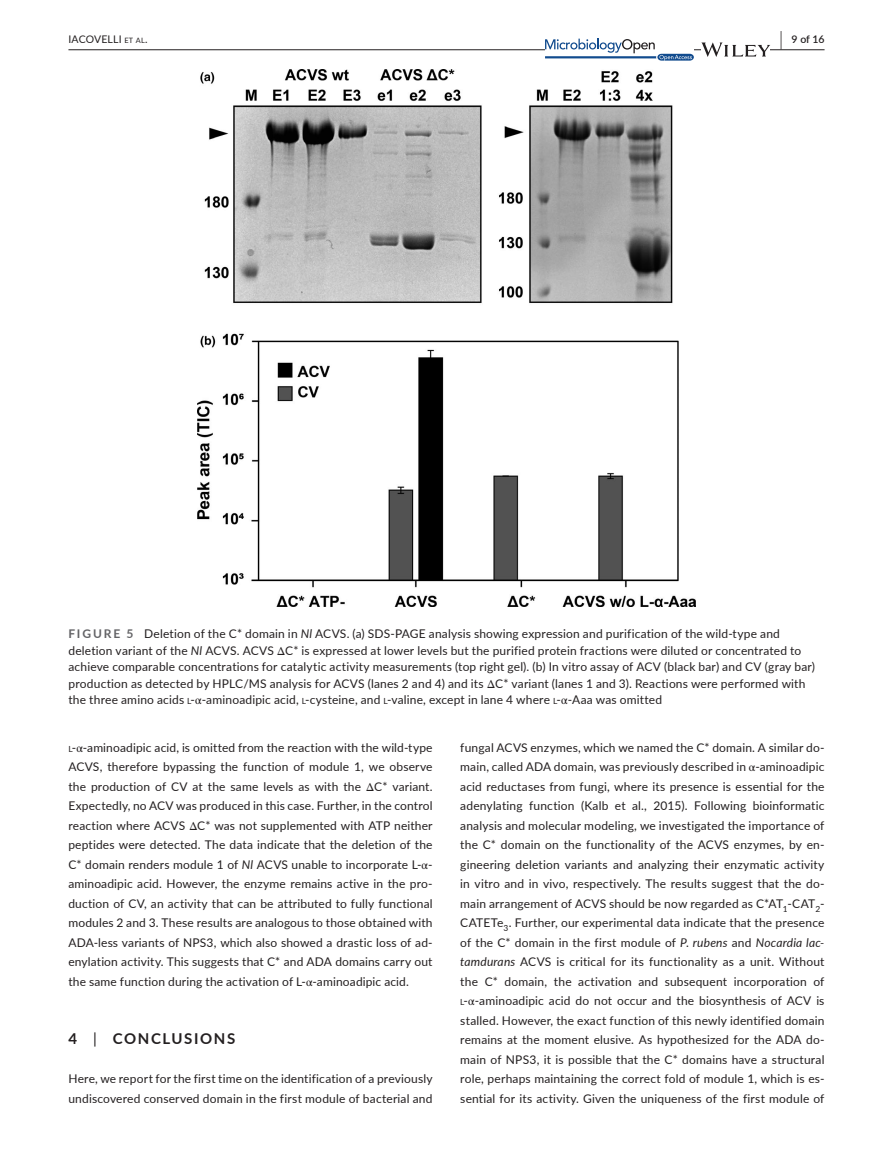
<style>
.page{position:relative;width:893px;height:1174px;background:#fff}
.page>*{position:absolute;margin:0;border:0;box-sizing:border-box;transform-origin:0 0}
.t1{font:700 15px "Lato";letter-spacing:.11em;color:#231f20}
.t2{font:12px/19.5px "Lato";letter-spacing:.015em;color:#231f20;text-align:justify}
.t3{font:10.5px "Lato";letter-spacing:.01em;color:#231f20}
.t4{font:600 10.5px "Lato";color:#231f20}
.s1{font-size:7.35px}
.s2{font-size:19.5px}
.s3{font-weight:700;color:#636366}
.s4{font-style:italic}
.s5{font-family:"STIX"}
.s6{font-size:8.4px}
.s7{font-weight:400}
</style>
<div class="page">
<hr style="left:68px;top:49px;width:756px;height:1px;background:#231f20">
<svg style="left:545px;top:39px;width:149px;height:22px"></svg>
<svg style="left:701px;top:42px;width:69px;height:15px"></svg>
<img style="left:198px;top:69px;width:497px;height:537px">
<p class="t3" style="left:68px;top:31px;width:81px">IACOVELLI <span class="s1">et al</span>.</p>
<p class="t4" style="left:780px;top:31px;width:46px"><span class="s2">|</span> 9 of 16</p>
<p class="t2" style="left:68px;top:625px;width:748px;line-height:16.5px;text-align:left"><span class="s3">FIGURE 5</span> Deletion of the C* domain in <span class="s4">Nl</span> ACVS. (a) SDS-PAGE analysis showing expression and purification of the wild-type and deletion variant of the <span class="s4">Nl</span> ACVS. ACVS <span class="s5">Δ</span>C* is expressed at lower levels but the purified protein fractions were diluted or concentrated to achieve comparable concentrations for catalytic activity measurements (top right gel). (b) In vitro assay of ACV (black bar) and CV (gray bar) production as detected by HPLC/MS analysis for ACVS (lanes 2 and 4) and its <span class="s5">Δ</span>C* variant (lanes 1 and 3). Reactions were performed with the three amino acids <span class="s6">l</span>-<span class="s5">α</span>-aminoadipic acid, <span class="s6">l</span>-cysteine, and <span class="s6">l</span>-valine, except in lane 4 where <span class="s6">l</span>-<span class="s5">α</span>-Aaa was omitted</p>
<p class="t2" style="left:68px;top:737px;width:366px"><span class="s6">l</span>-<span class="s5">α</span>-aminoadipic acid, is omitted from the reaction with the wild-type ACVS, therefore bypassing the function of module 1, we observe the production of CV at the same levels as with the <span class="s5">Δ</span>C* variant.<br>Expectedly, no ACV was produced in this case. Further, in the control reaction where ACVS <span class="s5">Δ</span>C* was not supplemented with ATP neither peptides were detected. The data indicate that the deletion of the C* domain renders module 1 of <span class="s4">Nl</span> ACVS unable to incorporate L-<span class="s5">α&shy;</span>aminoadipic acid. However, the enzyme remains active in the pro&shy;duction of CV, an activity that can be attributed to fully functional modules 2 and 3. These results are analogous to those obtained with ADA-less variants of NPS3, which also showed a drastic loss of ad&shy;enylation activity. This suggests that C* and ADA domains carry out the same function during the activation of L-<span class="s5">α</span>-aminoadipic acid.</p>
<p class="t1" style="left:68px;top:1028px;width:168px">4 <span class="s7">|</span> CONCLUSIONS</p>
<p class="t2" style="left:68px;top:1068px;width:366px">Here, we report for the first time on the identification of a previously undiscovered conserved domain in the first module of bacterial and</p>
<p class="t2" style="left:460px;top:737px;width:366px">fungal ACVS enzymes, which we named the C* domain. A similar do&shy;main, called ADA domain, was previously described in <span class="s5">α</span>-aminoadipic acid reductases from fungi, where its presence is essential for the adenylating function (Kalb et al., 2015). Following bioinformatic analysis and molecular modeling, we investigated the importance of the C* domain on the functionality of the ACVS enzymes, by en&shy;gineering deletion variants and analyzing their enzymatic activity in vitro and in vivo, respectively. The results suggest that the do&shy;main arrangement of ACVS should be now regarded as C*AT<sub>1</sub>-CAT<sub>2</sub>- CATETe<sub>3</sub>. Further, our experimental data indicate that the presence of the C* domain in the first module of <span class="s4">P. rubens</span> and <span class="s4">Nocardia lac&shy;tamdurans</span> ACVS is critical for its functionality as a unit. Without the C* domain, the activation and subsequent incorporation of <span class="s6">l</span>-<span class="s5">α</span>-aminoadipic acid do not occur and the biosynthesis of ACV is stalled. However, the exact function of this newly identified domain remains at the moment elusive. As hypothesized for the ADA do&shy;main of NPS3, it is possible that the C* domains have a structural role, perhaps maintaining the correct fold of module 1, which is es&shy;sential for its activity. Given the uniqueness of the first module of</p>
</div>
